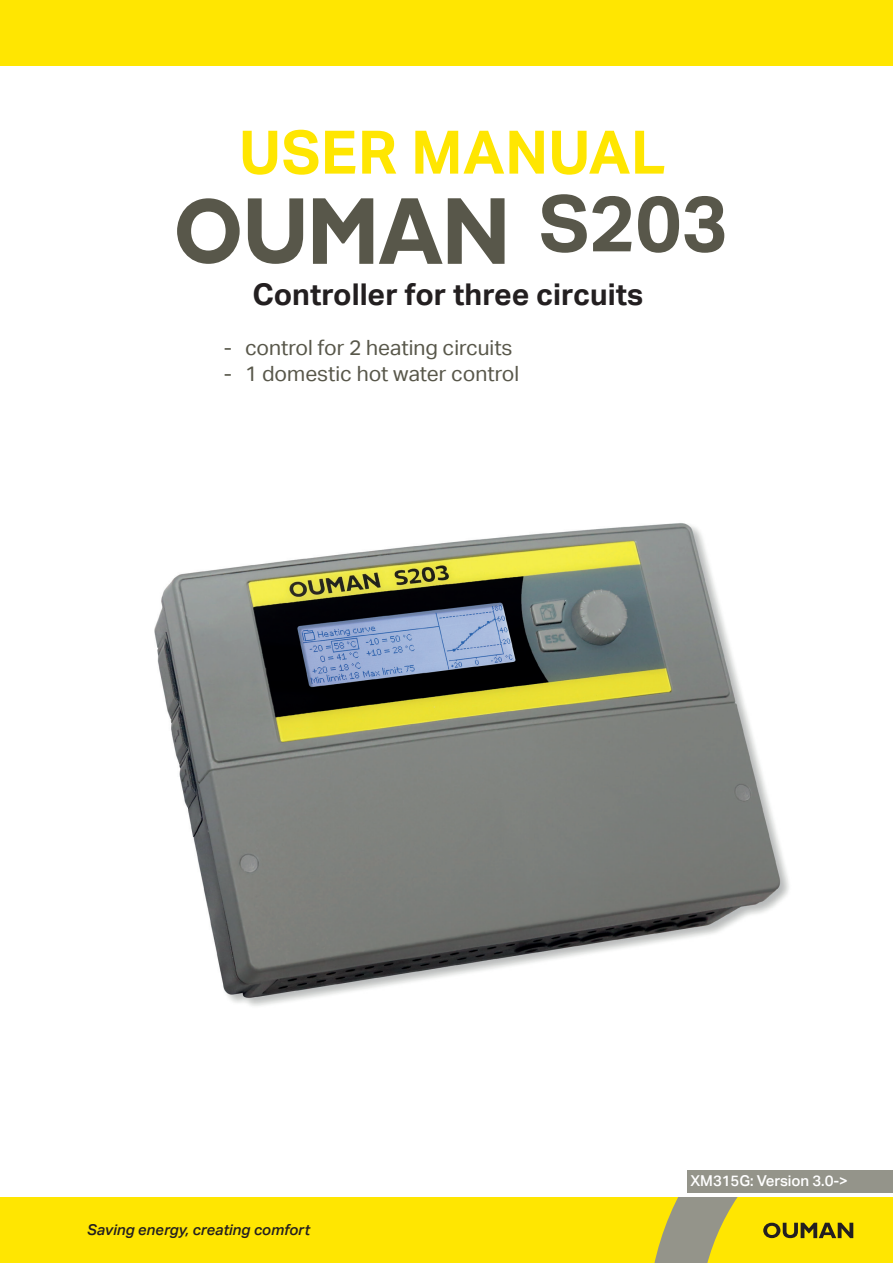
<style>
.page{position:relative;width:893px;height:1263px;background:#fff}
.page>*{position:absolute;margin:0;border:0;box-sizing:border-box;transform-origin:0 0}
.t1{font:700 78px "Aktiv Grotesk";color:#58574a}
.t2{font:700 60px "Aktiv Grotesk";letter-spacing:.005em;color:#ffe601}
.t3{font:700 30px "Aktiv Grotesk";color:#231f20}
.Ingressi{font:21px "Aktiv Grotesk";color:#58574a}
.t4{font:italic 500 15px "Aktiv Grotesk";color:#231f20}
.t5{font:500 15px "Aktiv Grotesk";letter-spacing:-.005em;color:#fff}
</style>
<div class="page">
<div style="left:0;top:1197px;width:893px;height:66px;background:#ffe601"></div>
<svg style="left:654px;top:1197px;width:200px;height:66px"></svg>
<div style="left:0;top:0;width:893px;height:65px;background:#ffe601"></div>
<svg style="left:177px;top:198px;width:63px;height:66px"></svg>
<svg style="left:248px;top:198px;width:55px;height:66px"></svg>
<svg style="left:313px;top:198px;width:60px;height:66px"></svg>
<svg style="left:379px;top:198px;width:125px;height:66px"></svg>
<img style="left:154px;top:523px;width:635px;height:483px">
<div style="left:687px;top:1170px;width:206px;height:22px;background:#94948a"></div>
<p class="t2" style="left:239px;top:118px;width:428px">USER MANUAL</p>
<p class="t1" style="left:539px;top:179px;width:190px">S203</p>
<p class="t3" style="left:252px;top:277px;width:392px">Controller for three circuits</p>
<p class="Ingressi" style="left:224px;top:336px;width:290px">- control for 2 heating circuits</p>
<p class="Ingressi" style="left:224px;top:361px;width:297px">- 1 domestic hot water control</p>
<p class="t4" style="left:87px;top:1221px;width:224px">Saving energy, creating comfort</p>
<p class="t5" style="left:690px;top:1172px;width:159px">XM315G: Version 3.0-&gt;</p>
</div>
